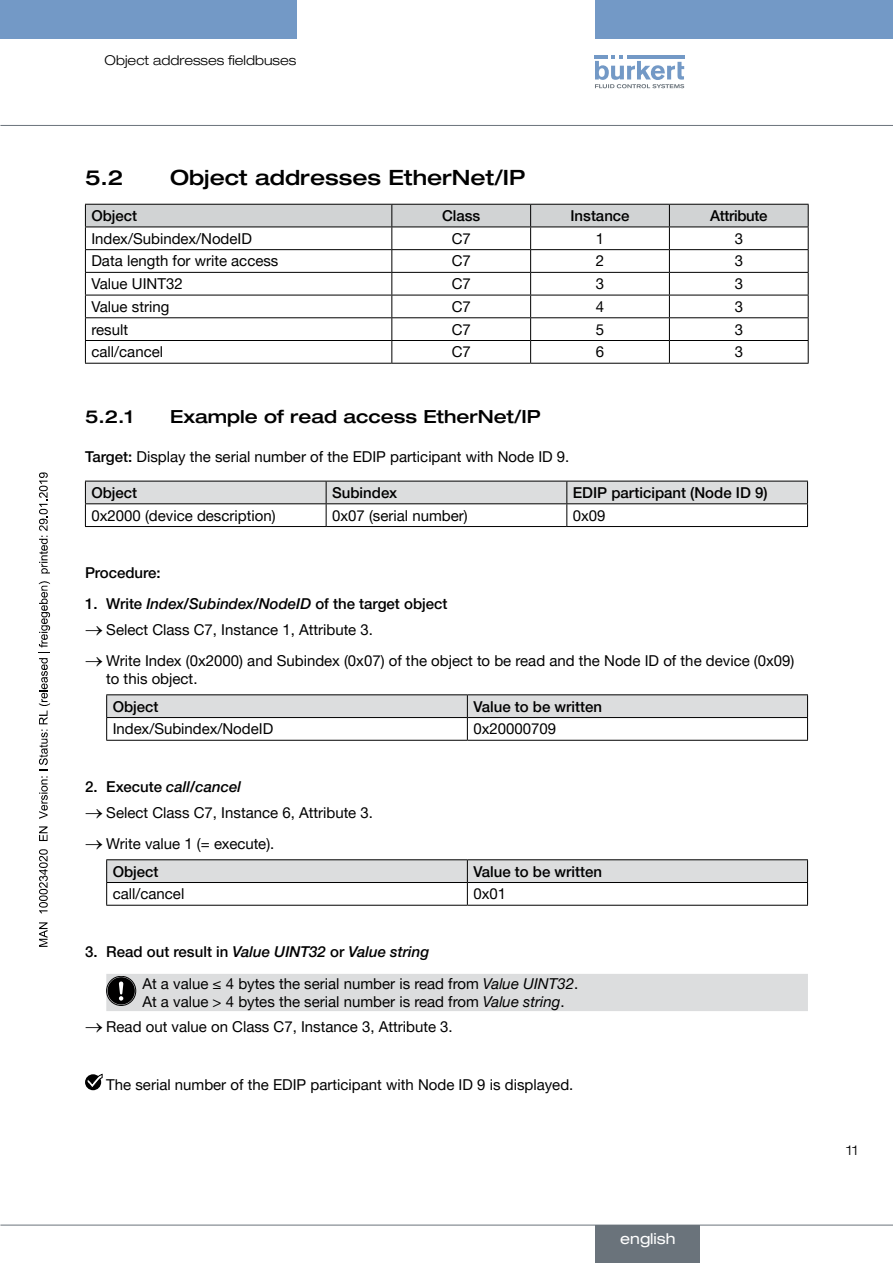
<style>
.page{position:relative;width:893px;height:1263px;background:#fff}
.page>*{position:absolute;margin:0;border:0;box-sizing:border-box;transform-origin:0 0}
.t1{font:500 expanded 21px "Helvetica Neue LTW1 G";color:#000}
.t2{font:500 expanded 18px "Helvetica Neue LTW1 G";color:#000}
.t3{font:15px/18px "Helvetica Neue LTW1 G";color:#000}
.t4{font:500 15px "Helvetica Neue LTW1 G";color:#000}
.t5{font:italic 500 15px "Helvetica Neue LTW1 G";color:#000}
.t6{font:500 15px "Helvetica Neue LTW1 G";letter-spacing:-.02em;color:#000}
.t7{font:expanded 15px "Helvetica Neue LTW1 G";color:#fff}
.t8{font:300 expanded 13.5px "Helvetica Neue LTW1 G";color:#000}
.s1{font-weight:500}
.s2{font-style:italic}
.s3{font-style:normal}
.s4{font-weight:500;font-style:italic}
</style>
<div class="page">
<div style="left:0;top:0;width:297px;height:38px;background:#7399c6"></div>
<div style="left:595px;top:0;width:298px;height:38px;background:#7399c6"></div>
<svg style="left:595px;top:55px;width:89px;height:33px"></svg>
<hr style="left:0;top:125px;width:893px;height:1px;background:#6a737b">
<svg style="left:85px;top:204px;width:724px;height:159px"></svg>
<hr style="left:85px;top:363px;width:307px;height:1px;background:#000">
<hr style="left:392px;top:363px;width:139px;height:1px;background:#000">
<hr style="left:531px;top:363px;width:138px;height:1px;background:#000">
<hr style="left:669px;top:363px;width:140px;height:1px;background:#000">
<svg style="left:85px;top:481px;width:723px;height:45px"></svg>
<hr style="left:85px;top:526px;width:241px;height:1px;background:#000">
<hr style="left:326px;top:526px;width:241px;height:1px;background:#000">
<hr style="left:567px;top:526px;width:241px;height:1px;background:#000">
<hr style="left:106px;top:694px;width:361px;height:1px;background:#000">
<hr style="left:467px;top:694px;width:341px;height:1px;background:#000">
<svg style="left:106px;top:695px;width:702px;height:45px"></svg>
<hr style="left:106px;top:740px;width:361px;height:1px;background:#000">
<hr style="left:467px;top:740px;width:341px;height:1px;background:#000">
<hr style="left:106px;top:859px;width:361px;height:1px;background:#000">
<hr style="left:467px;top:859px;width:341px;height:1px;background:#000">
<svg style="left:106px;top:860px;width:702px;height:45px"></svg>
<hr style="left:106px;top:905px;width:361px;height:1px;background:#000">
<hr style="left:467px;top:905px;width:341px;height:1px;background:#000">
<div style="left:106px;top:974px;width:702px;height:37px;background:#dcddde"></div>
<svg style="left:85px;top:1074px;width:16px;height:16px"></svg>
<svg style="left:86px;top:1073px;width:17px;height:16px"></svg>
<hr style="left:0;top:1225px;width:893px;height:1px;background:#6a737b">
<div style="left:596px;top:1225px;width:104px;height:38px;background:#6a737b"></div>
<svg style="left:39px;top:922px;width:9px;height:25px"></svg>
<svg style="left:39px;top:849px;width:9px;height:64px"></svg>
<svg style="left:39px;top:826px;width:9px;height:15px"></svg>
<svg style="left:39px;top:581px;width:11px;height:238px"></svg>
<svg style="left:39px;top:472px;width:11px;height:101px"></svg>
<p class="t8" style="left:105px;top:52px;width:193px">Object addresses fieldbuses</p>
<h1 class="t1" style="left:85px;top:164px;width:40px">5.2</h1>
<h1 class="t1" style="left:170px;top:164px;width:357px">Object addresses EtherNet/IP</h1>
<p class="t4" style="left:91px;top:207px;width:47px">Object</p>
<p class="t4" style="left:442px;top:207px;width:40px">Class</p>
<p class="t4" style="left:570px;top:207px;width:61px">Instance</p>
<p class="t6" style="left:710px;top:207px;width:59px">Attribute</p>
<p class="t3" style="left:91px;top:229px;width:162px">Index/Subindex/NodeID</p>
<p class="t3" style="left:452px;top:229px;width:21px">C7</p>
<p class="t3" style="left:596px;top:229px;width:10px">1</p>
<p class="t3" style="left:735px;top:229px;width:10px">3</p>
<p class="t3" style="left:91px;top:252px;width:189px">Data length for write access</p>
<p class="t3" style="left:452px;top:252px;width:21px">C7</p>
<p class="t3" style="left:596px;top:252px;width:10px">2</p>
<p class="t3" style="left:735px;top:252px;width:10px">3</p>
<p class="t3" style="left:91px;top:275px;width:93px">Value UINT32</p>
<p class="t3" style="left:452px;top:275px;width:21px">C7</p>
<p class="t3" style="left:596px;top:275px;width:10px">3</p>
<p class="t3" style="left:735px;top:275px;width:10px">3</p>
<p class="t3" style="left:91px;top:297px;width:79px">Value string</p>
<p class="t3" style="left:452px;top:297px;width:21px">C7</p>
<p class="t3" style="left:596px;top:297px;width:10px">4</p>
<p class="t3" style="left:735px;top:297px;width:10px">3</p>
<p class="t3" style="left:91px;top:320px;width:38px">result</p>
<p class="t3" style="left:452px;top:320px;width:21px">C7</p>
<p class="t3" style="left:596px;top:320px;width:10px">5</p>
<p class="t3" style="left:735px;top:320px;width:10px">3</p>
<p class="t3" style="left:91px;top:343px;width:73px">call/cancel</p>
<p class="t3" style="left:452px;top:343px;width:21px">C7</p>
<p class="t3" style="left:596px;top:343px;width:10px">6</p>
<p class="t3" style="left:735px;top:343px;width:10px">3</p>
<p class="t2" style="left:85px;top:405px;width:50px">5.2.1</p>
<p class="t2" style="left:170px;top:405px;width:372px">Example of read access EtherNet/IP</p>
<p class="t3" style="left:85px;top:447px;width:486px"><span class="s1">Target:</span> Display the serial number of the EDIP participant with Node ID 9.</p>
<p class="t4" style="left:91px;top:483px;width:47px">Object</p>
<p class="t4" style="left:332px;top:483px;width:67px">Subindex</p>
<p class="t4" style="left:573px;top:483px;width:196px">EDIP participant (Node ID 9)</p>
<p class="t3" style="left:91px;top:506px;width:186px">0x2000 (device description)</p>
<p class="t3" style="left:332px;top:506px;width:137px">0x07 (serial number)</p>
<p class="t3" style="left:573px;top:506px;width:34px">0x09</p>
<p class="t4" style="left:85px;top:564px;width:77px">Procedure:</p>
<p class="t4" style="left:85px;top:594px;width:364px">1. Write <span class="s2">Index/Subindex/NodeID</span> of the target object</p>
<p class="t3" style="left:85px;top:621px;width:289px">→ Select Class C7, Instance 1, Attribute 3.</p>
<p class="t3" style="left:106px;top:652px;width:690px;text-indent:-21px">→ Write Index (0x2000) and Subindex (0x07) of the object to be read and the Node ID of the device (0x09) to this object.</p>
<p class="t4" style="left:113px;top:697px;width:47px">Object</p>
<p class="t4" style="left:473px;top:697px;width:130px">Value to be written</p>
<p class="t3" style="left:113px;top:720px;width:162px">Index/Subindex/NodeID</p>
<p class="t3" style="left:473px;top:720px;width:84px">0x20000709</p>
<p class="t5" style="left:85px;top:777px;width:157px"><span class="s3">2. Execute</span> call/cancel</p>
<p class="t3" style="left:85px;top:804px;width:289px">→ Select Class C7, Instance 6, Attribute 3.</p>
<p class="t3" style="left:113px;top:830px;width:163px;line-height:27.3px;text-indent:-28px">→ Write value 1 (= execute).<br><span class="s1">Object</span></p>
<p class="t4" style="left:473px;top:862px;width:130px">Value to be written</p>
<p class="t3" style="left:113px;top:885px;width:73px">call/cancel</p>
<p class="t3" style="left:473px;top:885px;width:34px">0x01</p>
<p class="t3" style="left:142px;top:935px;width:437px;line-height:32px;text-indent:-57px"><span class="s1">3. Read out result in</span> <span class="s4">Value UINT32</span> <span class="s1">or</span> <span class="s4">Value string<br></span>At a value ≤ 4 bytes the serial number is read from <span class="s2">Value UINT32</span>.</p>
<p class="t3" style="left:142px;top:992px;width:424px">At a value &gt; 4 bytes the serial number is read from <span class="s2">Value string</span>.</p>
<p class="t3" style="left:85px;top:1017px;width:369px">→ Read out value on Class C7, Instance 3, Attribute 3.</p>
<p class="t3" style="left:106px;top:1076px;width:469px">The serial number of the EDIP participant with Node ID 9 is displayed.</p>
<p class="t7" style="left:620px;top:1229px;width:57px">english</p>
<p class="t8" style="left:846px;top:1142px;width:13px">11</p>
</div>
